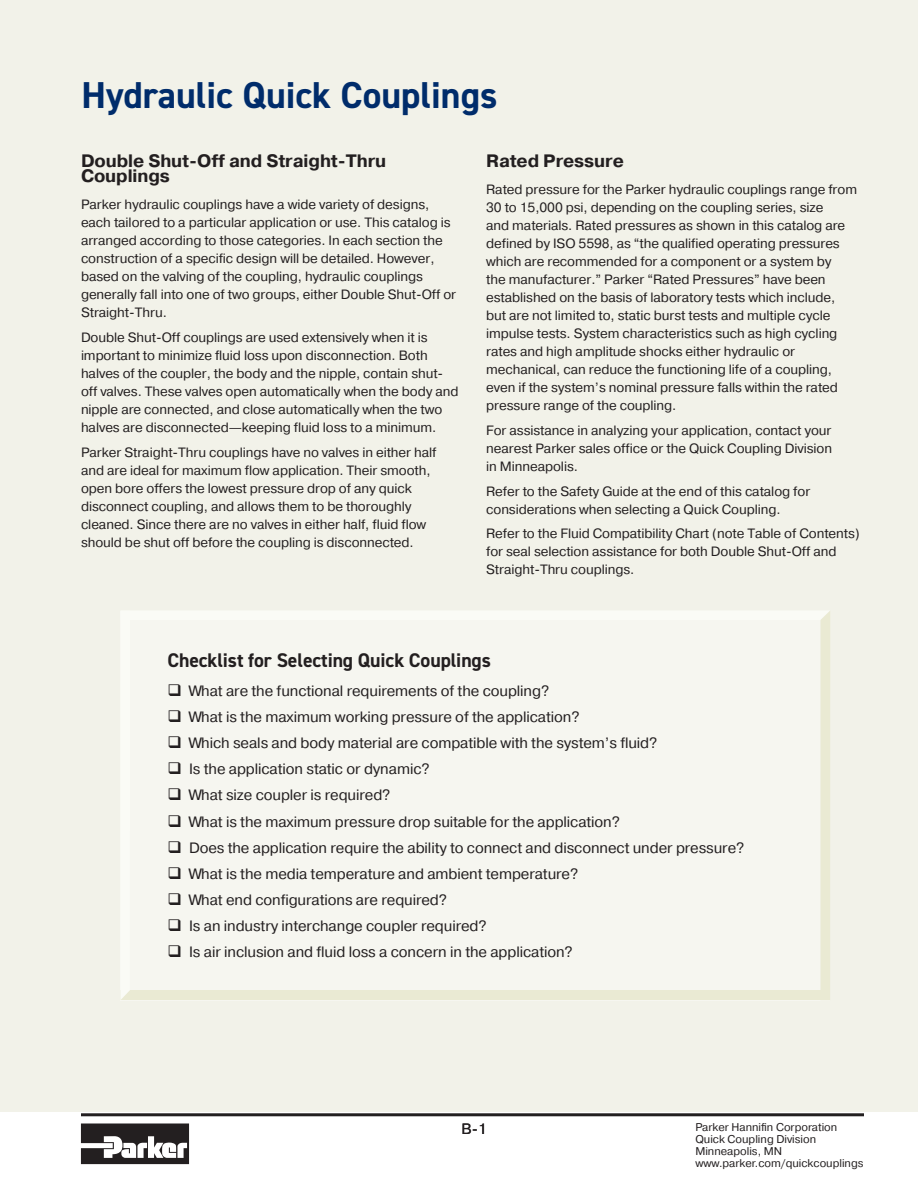
<style>
.page{position:relative;width:918px;height:1188px;background:#fff}
.page>*{position:absolute;margin:0;border:0;box-sizing:border-box;transform-origin:0 0}
.t1{font:700 37.5px "DIN2014";color:#002c6b}
.t2{font:700 19.8px "DIN2014";letter-spacing:-.005em;color:#231f20}
.t3{font:700 18px/15px "Pragmatica";letter-spacing:-.005em;color:#231f20}
.t4{font:15px "Pragmatica";letter-spacing:-.005em;color:#231f20}
.t5{font:13.5px/18px "Pragmatica";letter-spacing:-.005em;color:#231f20}
.t6{font:11.25px/12px "Pragmatica";color:#231f20}
</style>
<div class="page">
<svg style="left:81px;top:1124px;width:108px;height:40px"></svg>
<hr style="left:81px;top:1113px;width:783px;height:3px;background:#231f20">
<div style="left:0;top:0;width:918px;height:1112px;background:#f2f2e9"></div>
<svg style="left:120px;top:611px;width:710px;height:389px"></svg>
<h1 class="t1" style="left:81px;top:70px;width:418px">Hydraulic Quick Couplings</h1>
<h3 class="t3" style="left:81px;top:154px;width:307px">Double Shut-Off and Straight-Thru<br>Couplings</h3>
<p class="t5" style="left:81px;top:196px;width:377px">Parker hydraulic couplings have a wide variety of designs, each tailored to a particular application or use. This catalog is arranged according to those categories. In each section the construction of a specific design will be detailed. However, based on the valving of the coupling, hydraulic couplings generally fall into one of two groups, either Double Shut-Off or Straight-Thru.</p>
<p class="t5" style="left:81px;top:328px;width:379px">Double Shut-Off couplings are used extensively when it is important to minimize fluid loss upon disconnection. Both halves of the coupler, the body and the nipple, contain shut&shy;off valves. These valves open automatically when the body and nipple are connected, and close automatically when the two halves are disconnected—keeping fluid loss to a minimum.</p>
<p class="t5" style="left:81px;top:443px;width:357px">Parker Straight-Thru couplings have no valves in either half and are ideal for maximum flow application. Their smooth, open bore offers the lowest pressure drop of any quick disconnect coupling, and allows them to be thoroughly cleaned. Since there are no valves in either half, fluid flow should be shut off before the coupling is disconnected.</p>
<h3 class="t3" style="left:486px;top:154px;width:139px">Rated Pressure</h3>
<p class="t5" style="left:486px;top:181px;width:372px">Rated pressure for the Parker hydraulic couplings range from 30 to 15,000 psi, depending on the coupling series, size<br>and materials. Rated pressures as shown in this catalog are defined by ISO 5598, as “the qualified operating pressures which are recommended for a component or a system by<br>the manufacturer.” Parker “Rated Pressures” have been established on the basis of laboratory tests which include, but are not limited to, static burst tests and multiple cycle impulse tests. System characteristics such as high cycling rates and high amplitude shocks either hydraulic or mechanical, can reduce the functioning life of a coupling, even if the system’s nominal pressure falls within the rated pressure range of the coupling.</p>
<p class="t5" style="left:486px;top:421px;width:347px;text-align:justify">For assistance in analyzing your application, contact your nearest Parker sales office or the Quick Coupling Division in Minneapolis.</p>
<p class="t5" style="left:486px;top:482px;width:326px">Refer to the Safety Guide at the end of this catalog for considerations when selecting a Quick Coupling.</p>
<p class="t5" style="left:486px;top:525px;width:375px">Refer to the Fluid Compatibility Chart (note Table of Contents) for seal selection assistance for both Double Shut-Off and<br>Straight-Thru couplings.</p>
<h2 class="t2" style="left:167px;top:647px;width:325px">Checklist for Selecting Quick Couplings</h2>
<p class="t4" style="left:167px;top:682px;width:383px">❑ What are the functional requirements of the coupling?</p>
<p class="t4" style="left:167px;top:708px;width:414px">❑ What is the maximum working pressure of the application?</p>
<p class="t4" style="left:167px;top:734px;width:491px">❑ Which seals and body material are compatible with the system’s fluid?</p>
<p class="t4" style="left:167px;top:760px;width:264px">❑ Is the application static or dynamic?</p>
<p class="t4" style="left:167px;top:786px;width:225px">❑ What size coupler is required?</p>
<p class="t4" style="left:167px;top:812px;width:454px">❑ What is the maximum pressure drop suitable for the application?</p>
<p class="t4" style="left:167px;top:838px;width:578px">❑ Does the application require the ability to connect and disconnect under pressure?</p>
<p class="t4" style="left:167px;top:864px;width:412px">❑ What is the media temperature and ambient temperature?</p>
<p class="t4" style="left:167px;top:890px;width:281px">❑ What end configurations are required?</p>
<p class="t4" style="left:167px;top:917px;width:321px">❑ Is an industry interchange coupler required?</p>
<p class="t4" style="left:167px;top:943px;width:407px">❑ Is air inclusion and fluid loss a concern in the application?</p>
<p class="t4" style="left:461px;top:1120px;width:27px">B-1</p>
<p class="t6" style="left:695px;top:1122px;width:170px">Parker Hannifin Corporation<br>Quick Coupling Division<br>Minneapolis, MN www.parker.com/quickcouplings</p>
</div>
